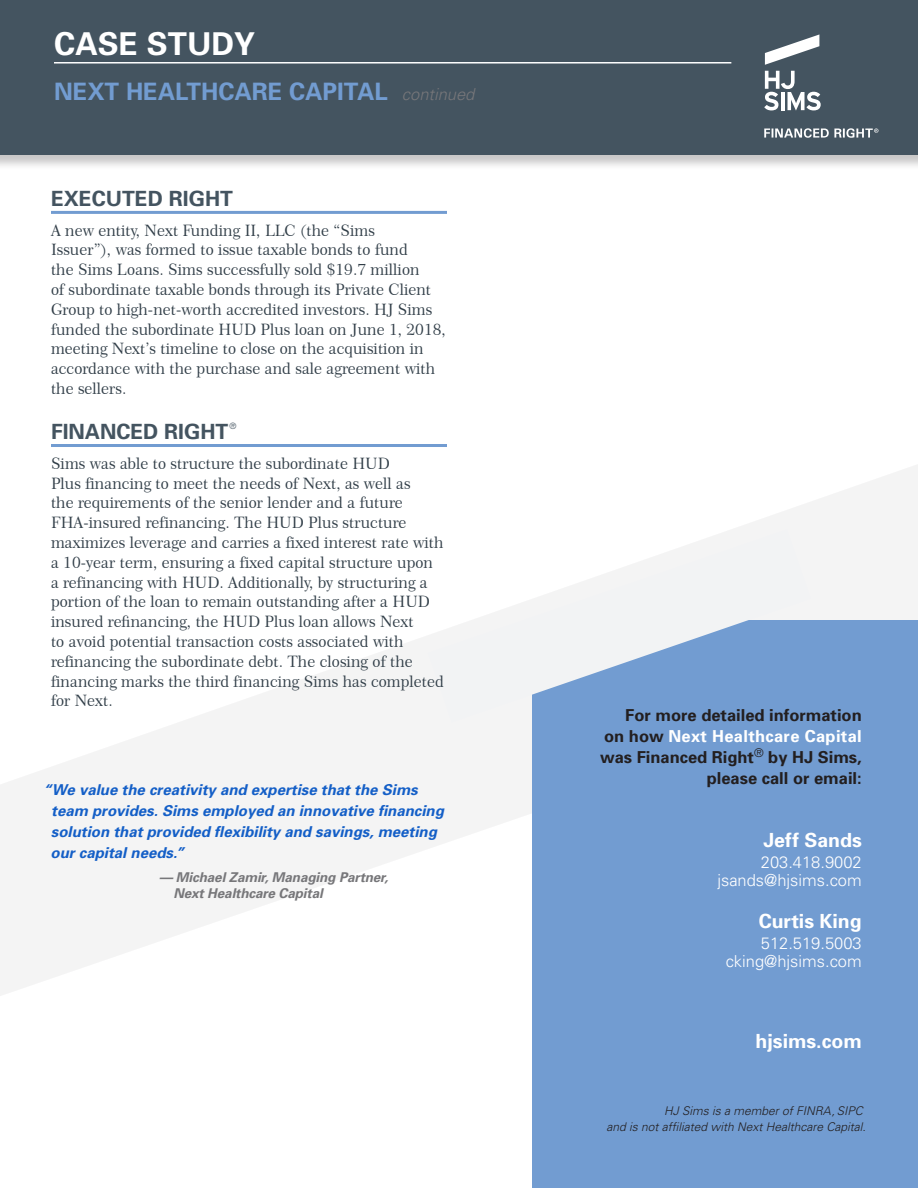
<style>
.page{position:relative;width:918px;height:1188px;background:#fff}
.page>*{position:absolute;margin:0;border:0;box-sizing:border-box;transform-origin:0 0}
.t1{font:700 31.5px "Univers";color:#fff}
.t2{font:700 24px "Univers";color:#729cd1}
.Body_Copy{font:700 21px "Univers";color:#445460}
.Sub_Spacing{font:700 21px "Univers";color:#445460}
.Body_Copy-2{font:700 19.5px "Univers";color:#fff}
.Body_Copy-3{font:700 16.5px/21px "Univers";color:#231f20;text-align:justify}
.Body_Copy-4{font:300 16.5px "Univers";color:#fff}
.Body_Copy-5{font:15.75px/19.8px "Century 751 BT Roman B";color:#313e48}
.Body_Copy-6{font:italic 700 15px/21px "Univers";color:#145fc7}
.Body_Copy-7{font:italic 700 13.5px/16.5px "Univers";letter-spacing:-.01em;color:#77777a}
.Body_Copy-8{font:italic 300 12px/16.5px "Univers";color:#231f20;text-align:right}
.Sub_Spacing-2{font:300 8.7px "Univers";color:#445460}
.s1{font-weight:300;font-style:italic;font-size:16.5px;color:#77777a}
.s2{color:#fff}
</style>
<div class="page">
<div style="left:0;top:0;width:918px;height:170px;background:#231f20;opacity:.25"></div>
<div style="left:0;top:0;width:918px;height:155px;background:#445460"></div>
<hr style="left:54px;top:62px;width:677px;height:2px;background:#fff">
<svg style="left:765px;top:34px;width:54px;height:31px"></svg>
<svg style="left:764px;top:71px;width:57px;height:40px"></svg>
<svg style="left:764px;top:128px;width:114px;height:10px"></svg>
<svg style="left:0;top:465px;width:918px;height:531px"></svg>
<div style="left:532px;top:620px;width:386px;height:568px;background:#729cd1"></div>
<svg style="left:428px;top:529px;width:383px;height:193px;fill:#f2f3f4"></svg>
<hr style="left:51px;top:211px;width:396px;height:3px;background:#729cd1">
<hr style="left:51px;top:444px;width:396px;height:3px;background:#729cd1">
<h1 class="t1" style="left:54px;top:25px;width:203px">CASE STUDY</h1>
<p class="t2" style="left:54px;top:77px;width:422px">NEXT HEALTHCARE CAPITAL <span class="s1">continued</span></p>
<p class="Body_Copy" style="left:51px;top:185px;width:184px">EXECUTED RIGHT</p>
<p class="Body_Copy-5" style="left:51px;top:220px;width:396px">A new entity, Next Funding II, LLC (the “Sims<br>Issuer”), was formed to issue taxable bonds to fund<br>the Sims Loans. Sims successfully sold $19.7 million<br>of subordinate taxable bonds through its Private Client Group to high-net-worth accredited investors. HJ Sims funded the subordinate HUD Plus loan on June 1, 2018, meeting Next’s timeline to close on the acquisition in accordance with the purchase and sale agreement with the sellers.</p>
<p class="Sub_Spacing" style="left:51px;top:418px;width:179px">FINANCED RIGHT</p>
<p class="Sub_Spacing-2" style="left:230px;top:421px;width:8px">®</p>
<p class="Body_Copy-5" style="left:51px;top:453px;width:394px">Sims was able to structure the subordinate HUD<br>Plus financing to meet the needs of Next, as well as<br>the requirements of the senior lender and a future FHA-insured refinancing. The HUD Plus structure maximizes leverage and carries a fixed interest rate with a 10-year term, ensuring a fixed capital structure upon a refinancing with HUD. Additionally, by structuring a portion of the loan to remain outstanding after a HUD insured refinancing, the HUD Plus loan allows Next<br>to avoid potential transaction costs associated with refinancing the subordinate debt. The closing of the financing marks the third financing Sims has completed for Next.</p>
<p class="Body_Copy-6" style="left:51px;top:779px;width:395px;text-indent:-7px">“We value the creativity and expertise that the Sims team provides. Sims employed an innovative financing solution that provided flexibility and savings, meeting our capital needs.”</p>
<p class="Body_Copy-7" style="left:173px;top:869px;width:216px;text-indent:-14px">— Michael Zamir, Managing Partner,<br>Next Healthcare Capital</p>
<p class="Body_Copy-3" style="left:600px;top:705px;width:263px;text-indent:25px">For more detailed information on how <span class="s2">Next Healthcare Capital </span>was Financed Right<sup>®</sup> by HJ Sims,</p>
<p class="Body_Copy-3" style="left:707px;top:768px;width:156px">please call or email:</p>
<p class="Body_Copy-2" style="left:763px;top:828px;width:100px">Jeff Sands</p>
<p class="Body_Copy-4" style="left:761px;top:852px;width:102px">203.418.9002</p>
<p class="Body_Copy-4" style="left:717px;top:870px;width:146px">jsands@hjsims.com</p>
<p class="Body_Copy-2" style="left:759px;top:909px;width:105px">Curtis King</p>
<p class="Body_Copy-4" style="left:761px;top:933px;width:102px">512.519.5003</p>
<p class="Body_Copy-4" style="left:726px;top:951px;width:138px">cking@hjsims.com</p>
<p class="Body_Copy-2" style="left:756px;top:1029px;width:108px">hjsims.com</p>
<p class="Body_Copy-8" style="left:606px;top:1102px;width:261px">HJ Sims is a member of FINRA, SIPC<br>and is not affiliated with Next Healthcare Capital.</p>
</div>
